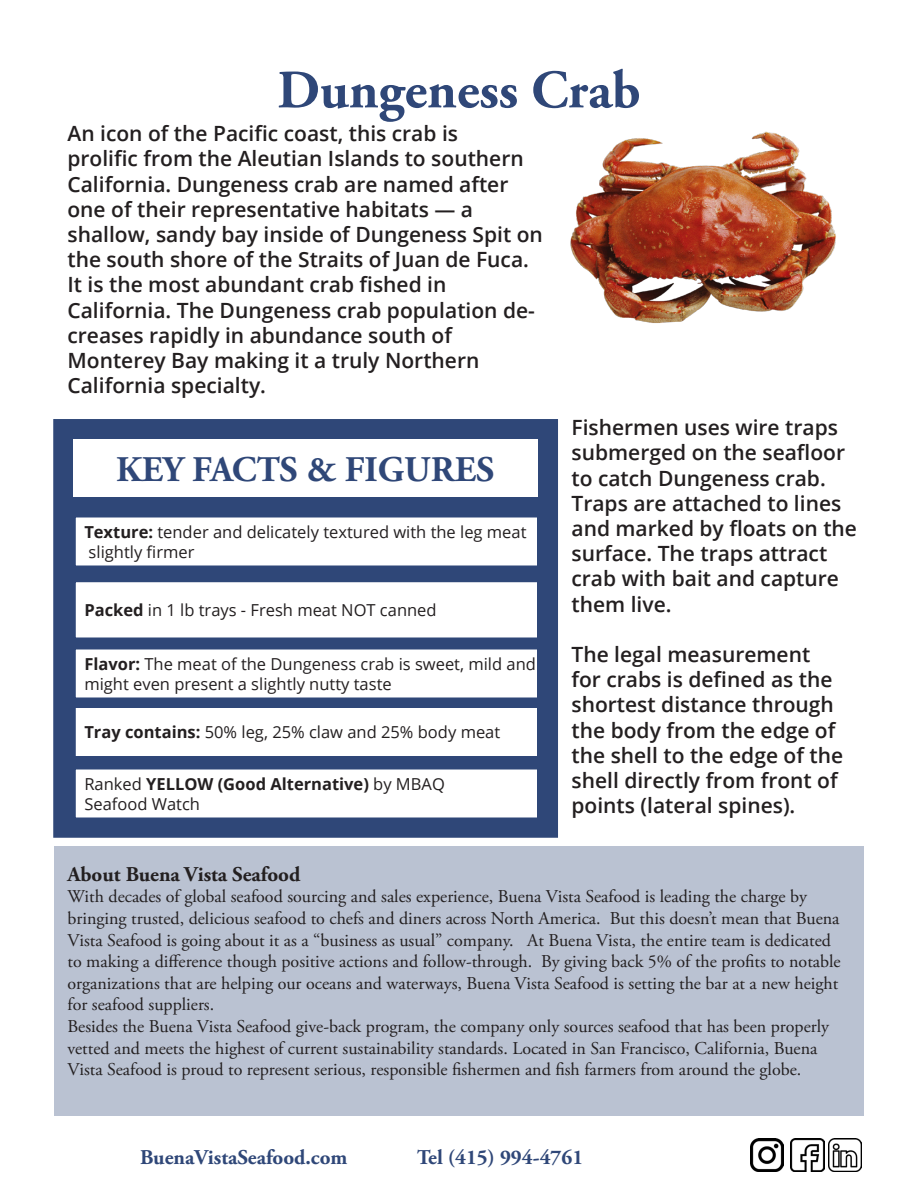
<style>
.page{position:relative;width:918px;height:1188px;background:#fff}
.page>*{position:absolute;margin:0;border:0;box-sizing:border-box;transform-origin:0 0}
.t1{font:700 54px "Adobe Garamond Pro";color:#2f4778}
.t2{font:700 36px "Adobe Garamond Pro";color:#2f4778}
.t3{font:600 21px/25.2px "Open Sans";color:#231f20}
.t4{font:700 21px "Adobe Garamond Pro";color:#2f4778}
.t5{font:700 21px "Adobe Garamond Pro";color:#231f20}
.t6{font:18px/21.6px "Adobe Garamond Pro";color:#231f20}
.t7{font:16.5px/19.8px "Open Sans";color:#231f20}
.t8{font:700 16.5px "Open Sans";color:#231f20}
.s1{font-weight:700}
.s2{font-weight:400}
</style>
<div class="page">
<div style="left:54px;top:847px;width:810px;height:269px;background:#bac2d2"></div>
<div style="left:53px;top:419px;width:505px;height:419px;background:#2f4778;border:2px solid #2f4778"></div>
<img style="left:828px;top:1138px;width:34px;height:34px">
<img style="left:790px;top:1138px;width:34px;height:34px">
<img style="left:750px;top:1138px;width:34px;height:34px">
<div style="left:74px;top:516px;width:464px;height:51px;background:#fff"></div>
<div style="left:73px;top:514px;width:467px;height:54px;border:3px solid #2f4778"></div>
<div style="left:74px;top:581px;width:464px;height:58px;background:#fff"></div>
<div style="left:73px;top:579px;width:467px;height:61px;border:3px solid #2f4778"></div>
<div style="left:74px;top:648px;width:464px;height:51px;background:#fff"></div>
<div style="left:73px;top:646px;width:467px;height:54px;border:3px solid #2f4778"></div>
<div style="left:74px;top:706px;width:464px;height:52px;background:#fff"></div>
<div style="left:73px;top:705px;width:467px;height:54px;border:3px solid #2f4778"></div>
<div style="left:73px;top:439px;width:464px;height:58px;background:#fff"></div>
<div style="left:74px;top:768px;width:464px;height:51px;background:#fff"></div>
<div style="left:73px;top:766px;width:467px;height:54px;border:3px solid #2f4778"></div>
<img style="left:570px;top:131px;width:266px;height:192px">
<p class="t1" style="left:277px;top:59px;width:365px">Dungeness Crab</p>
<p class="t3" style="left:68px;top:121px;width:392px">An icon of the Pacific coast, this crab is</p>
<p class="t3" style="left:68px;top:146px;width:458px">prolific from the Aleutian Islands to southern<br>California. Dungeness crab are named after one of their representative habitats ― a</p>
<p class="t3" style="left:68px;top:221px;width:477px">shallow, sandy bay inside of Dungeness Spit on the south shore of the Straits of Juan de Fuca.</p>
<p class="t3" style="left:68px;top:272px;width:380px">It is the most abundant crab fished in</p>
<p class="t3" style="left:68px;top:297px;width:469px">California. The Dungeness crab population de&shy;creases rapidly in abundance south of</p>
<p class="t3" style="left:68px;top:347px;width:413px">Monterey Bay making it a truly Northern</p>
<p class="t3" style="left:68px;top:373px;width:200px">California specialty.</p>
<p class="t2" style="left:116px;top:449px;width:380px">KEY FACTS &amp; FIGURES</p>
<p class="t7" style="left:84px;top:522px;width:444px"><span class="s1">Texture:</span> tender and delicately textured with the leg meat slightly firmer</p>
<p class="t7" style="left:84px;top:600px;width:354px"><span class="s1">Packed</span> in 1 lb trays - Fresh meat NOT canned</p>
<p class="t7" style="left:84px;top:654px;width:453px"><span class="s1">Flavor:</span> The meat of the Dungeness crab is sweet, mild and might even present a slightly nutty taste</p>
<p class="t7" style="left:84px;top:722px;width:417px"><span class="s1">Tray contains:</span> 50% leg, 25% claw and 25% body meat</p>
<p class="t8" style="left:84px;top:772px;width:362px"><span class="s2">Ranked</span> YELLOW (Good Alternative) <span class="s2">by MBAQ</span></p>
<p class="t7" style="left:84px;top:793px;width:117px">Seafood Watch</p>
<p class="t3" style="left:572px;top:414px;width:287px">Fishermen uses wire traps submerged on the seafloor to catch Dungeness crab.<br>Traps are attached to lines and marked by floats on the surface. The traps attract crab with bait and capture them live.</p>
<p class="t3" style="left:572px;top:641px;width:273px">The legal measurement for crabs is defined as the shortest distance through the body from the edge of the shell to the edge of the shell directly from front of points (lateral spines).</p>
<p class="t5" style="left:68px;top:862px;width:234px">About Buena Vista Seafood</p>
<p class="t6" style="left:68px;top:886px;width:775px">With decades of global seafood sourcing and sales experience, Buena Vista Seafood is leading the charge by bringing trusted, delicious seafood to chefs and diners across North America. But this doesn’t mean that Buena Vista Seafood is going about it as a “business as usual” company. At Buena Vista, the entire team is dedicated to making a difference though positive actions and follow-through. By giving back 5% of the profits to notable organizations that are helping our oceans and waterways, Buena Vista Seafood is setting the bar at a new height for seafood suppliers.</p>
<p class="t6" style="left:68px;top:1016px;width:763px">Besides the Buena Vista Seafood give-back program, the company only sources seafood that has been properly vetted and meets the highest of current sustainability standards. Located in San Francisco, California, Buena<br>Vista Seafood is proud to represent serious, responsible fishermen and fish farmers from around the globe.</p>
<p class="t4" style="left:140px;top:1145px;width:209px">BuenaVistaSeafood.com</p>
<p class="t4" style="left:417px;top:1145px;width:168px">Tel (415) 994-4761</p>
</div>
